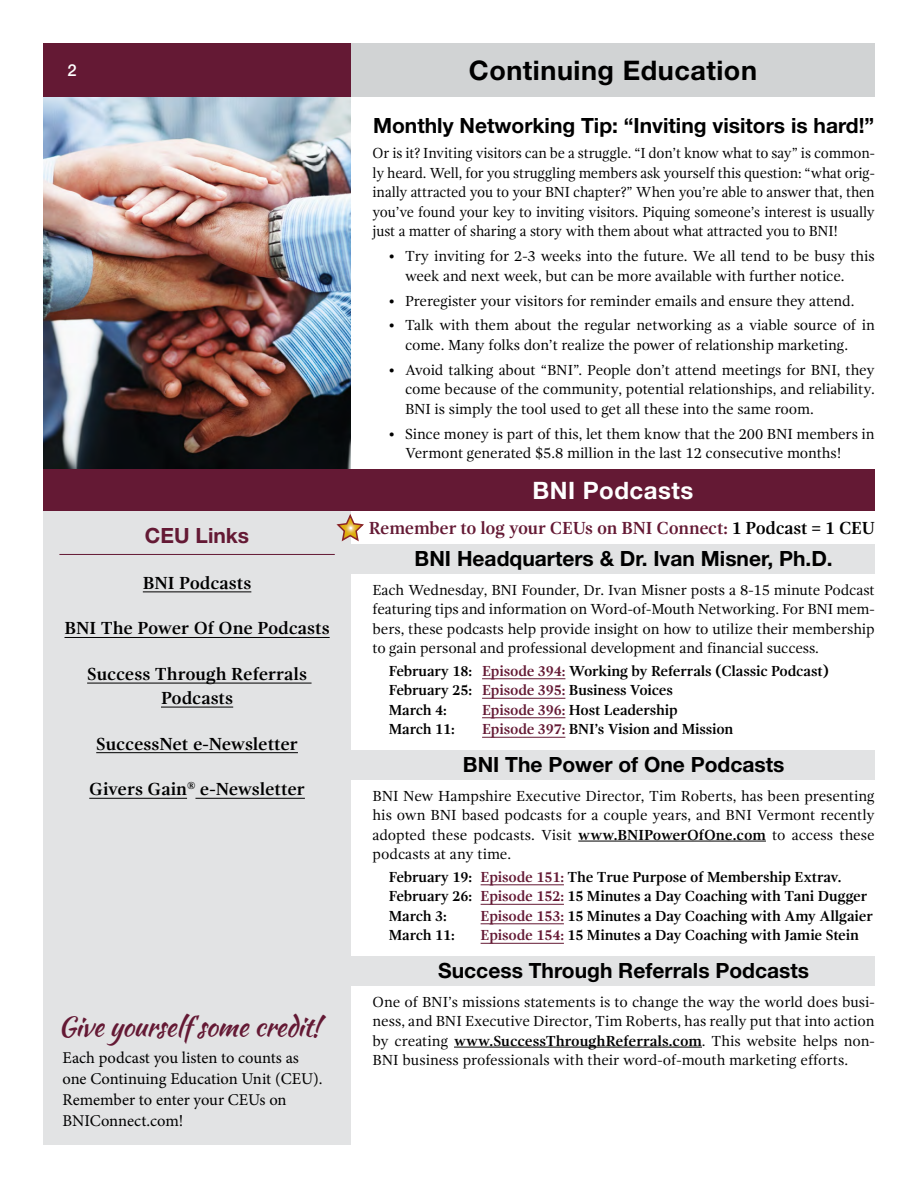
<style>
.page{position:relative;width:918px;height:1188px;background:#fff}
.page>*{position:absolute;margin:0;border:0;box-sizing:border-box;transform-origin:0 0}
.t1{font:27px "Kaushan Script";letter-spacing:-.015em;color:#641934}
.t2{font:700 27px "Helvetica Neue";letter-spacing:.02em;color:#000}
.t3{font:700 24px "Helvetica Neue";letter-spacing:.02em;color:#fff}
.t4{font:700 21px "Helvetica Neue";color:#000}
.t5{font:700 21px "Helvetica Neue";color:#641934}
.t6{font:700 18px/24px "Gandhi Serif";color:#000;text-align:center}
.t7{font:700 18px "Gandhi Serif";letter-spacing:-.01em;color:#641934}
.t8{font:16.5px/21px "Minion Pro";color:#000}
.t9{font:500 16.5px "Helvetica Neue";color:#fff}
.t10{font:15px/19.5px "Gandhi Serif";letter-spacing:-.005em;color:#000;text-align:justify}
.t11{font:700 15px/19.5px "Gandhi Serif";letter-spacing:-.01em;color:#000}
.t12{font:15px/19.5px "Gandhi Serif";letter-spacing:-.005em;color:#000;text-align:justify;scale:.96 1}
.s1{color:#000}
.s2{color:#641934}
.s3{font-weight:700}
</style>
<div class="page">
<div style="left:43px;top:511px;width:308px;height:634px;background:#e2e3e4"></div>
<hr style="left:59px;top:554px;width:276px;height:1px;background:#641934">
<hr style="left:143px;top:591px;width:108px;height:1px;background:#000">
<hr style="left:65px;top:637px;width:265px;height:1px;background:#000">
<hr style="left:87px;top:683px;width:225px;height:1px;background:#000">
<hr style="left:161px;top:707px;width:72px;height:1px;background:#000">
<hr style="left:96px;top:752px;width:202px;height:1px;background:#000">
<hr style="left:89px;top:798px;width:98px;height:1px;background:#000">
<hr style="left:195px;top:798px;width:110px;height:1px;background:#000">
<img style="left:43px;top:97px;width:308px;height:373px">
<div style="left:43px;top:43px;width:308px;height:54px;background:#641934"></div>
<div style="left:43px;top:470px;width:832px;height:41px;background:#641934"></div>
<div style="left:351px;top:43px;width:524px;height:54px;background:#d1d3d4"></div>
<div style="left:351px;top:544px;width:524px;height:30px;background:#e2e3e4"></div>
<div style="left:341px;top:750px;width:534px;height:30px;background:#e2e3e4"></div>
<div style="left:342px;top:956px;width:533px;height:30px;background:#e2e3e4"></div>
<hr style="left:482px;top:678px;width:83px;height:1px;background:#641934">
<hr style="left:482px;top:698px;width:83px;height:1px;background:#641934">
<hr style="left:482px;top:717px;width:83px;height:1px;background:#641934">
<hr style="left:482px;top:737px;width:83px;height:1px;background:#641934">
<hr style="left:578px;top:841px;width:188px;height:1px;background:#000">
<hr style="left:481px;top:884px;width:83px;height:1px;background:#641934">
<hr style="left:481px;top:904px;width:83px;height:1px;background:#641934">
<hr style="left:481px;top:923px;width:83px;height:1px;background:#641934">
<hr style="left:481px;top:943px;width:83px;height:1px;background:#641934">
<hr style="left:454px;top:1047px;width:248px;height:1px;background:#000">
<svg style="left:336px;top:514px;width:28px;height:28px"></svg>
<p class="t9" style="left:68px;top:60px;width:11px">2</p>
<h1 class="t2" style="left:469px;top:53px;width:290px">Continuing Education</h1>
<h3 class="t4" style="left:373px;top:113px;width:503px">Monthly Networking Tip: “Inviting visitors is hard!”</h3>
<p class="t12" style="left:373px;top:144px;width:525px">Or is it? Inviting visitors can be a struggle. “I don’t know what to say” is common&shy;ly heard. Well, for you struggling members ask yourself this question: “what orig&shy;inally attracted you to your BNI chapter?” When you’re able to answer that, then you’ve found your key to inviting visitors. Piquing someone’s interest is usually just a matter of sharing a story with them about what attracted you to BNI!</p>
<p class="t10" style="left:405px;top:246px;width:471px;text-indent:-16px">• Try inviting for 2-3 weeks into the future. We all tend to be busy this week and next week, but can be more available with further notice.</p>
<p class="t10" style="left:389px;top:291px;width:467px">• Preregister your visitors for reminder emails and ensure they attend.</p>
<p class="t10" style="left:405px;top:316px;width:471px;text-indent:-16px">• Talk with them about the regular networking as a viable source of in come. Many folks don’t realize the power of relationship marketing.</p>
<p class="t10" style="left:405px;top:360px;width:471px;text-indent:-16px">• Avoid talking about “BNI”. People don’t attend meetings for BNI, they come because of the community, potential relationships, and reliability.<br>BNI is simply the tool used to get all these into the same room.</p>
<p class="t10" style="left:405px;top:424px;width:471px;text-indent:-16px">• Since money is part of this, let them know that the 200 BNI members in<br>Vermont generated $5.8 million in the last 12 consecutive months!</p>
<h3 class="t5" style="left:145px;top:523px;width:106px">CEU Links</h3>
<p class="t6" style="left:143px;top:571px;width:110px">BNI Podcasts</p>
<p class="t6" style="left:65px;top:616px;width:267px">BNI The Power Of One Podcasts</p>
<p class="t6" style="left:87px;top:662px;width:221px">Success Through Referrals<br>Podcasts</p>
<p class="t6" style="left:96px;top:732px;width:203px">SuccessNet e-Newsletter</p>
<p class="t6" style="left:89px;top:777px;width:217px">Givers Gain<sup>®</sup> e-Newsletter</p>
<h1 class="t1" style="left:58px;top:1007px;width:264px">Give yourself some credit!</h1>
<p class="t8" style="left:62px;top:1048px;width:262px">Each podcast you listen to counts as one Continuing Education Unit (CEU).<br>Remember to enter your CEUs on<br>BNIConnect.com!</p>
<h2 class="t3" style="left:532px;top:476px;width:162px">BNI Podcasts</h2>
<p class="t7" style="left:369px;top:518px;width:508px">Remember to log your CEUs on BNI Connect: <span class="s1">1 Podcast = 1 CEU</span></p>
<h3 class="t4" style="left:415px;top:546px;width:420px">BNI Headquarters &amp; Dr. Ivan Misner, Ph.D.</h3>
<p class="t10" style="left:373px;top:580px;width:504px">Each Wednesday, BNI Founder, Dr. Ivan Misner posts a 8-15 minute Podcast featuring tips and information on Word-of-Mouth Networking. For BNI mem&shy;bers, these podcasts help provide insight on how to utilize their membership to gain personal and professional development and financial success.</p>
<p class="t11" style="left:389px;top:661px;width:442px">February 18: <span class="s2">Episode 394:</span> Working by Referrals (Classic Podcast)<br>February 25: <span class="s2">Episode 395:</span> Business Voices<br>March 4:</p>
<p class="t11" style="left:482px;top:700px;width:197px"><span class="s2">Episode 396:</span> Host Leadership</p>
<p class="t11" style="left:389px;top:719px;width:67px">March 11:</p>
<p class="t11" style="left:482px;top:719px;width:253px"><span class="s2">Episode 397:</span> BNI’s Vision and Mission</p>
<h3 class="t4" style="left:463px;top:752px;width:323px">BNI The Power of One Podcasts</h3>
<p class="t10" style="left:373px;top:786px;width:504px">BNI New Hampshire Executive Director, Tim Roberts, has been presenting his own BNI based podcasts for a couple years, and BNI Vermont recently adopted these podcasts. Visit <span class="s3">www.BNIPowerOfOne.com</span> to access these podcasts at any time.</p>
<p class="t11" style="left:389px;top:867px;width:480px">February 19: <span class="s2">Episode 151:</span> The True Purpose of Membership Extrav.<br>February 26: <span class="s2">Episode 152:</span> 15 Minutes a Day Coaching with Tani Dugger<br>March 3:</p>
<p class="t11" style="left:481px;top:906px;width:394px"><span class="s2">Episode 153:</span> 15 Minutes a Day Coaching with Amy Allgaier</p>
<p class="t11" style="left:389px;top:926px;width:67px">March 11:</p>
<p class="t11" style="left:481px;top:926px;width:380px"><span class="s2">Episode 154:</span> 15 Minutes a Day Coaching with Jamie Stein</p>
<h3 class="t4" style="left:438px;top:958px;width:373px">Success Through Referrals Podcasts</h3>
<p class="t10" style="left:373px;top:992px;width:504px">One of BNI’s missions statements is to change the way the world does busi&shy;ness, and BNI Executive Director, Tim Roberts, has really put that into action by creating <span class="s3">www.SuccessThroughReferrals.com</span>. This website helps non-BNI business professionals with their word-of-mouth marketing efforts.</p>
</div>
